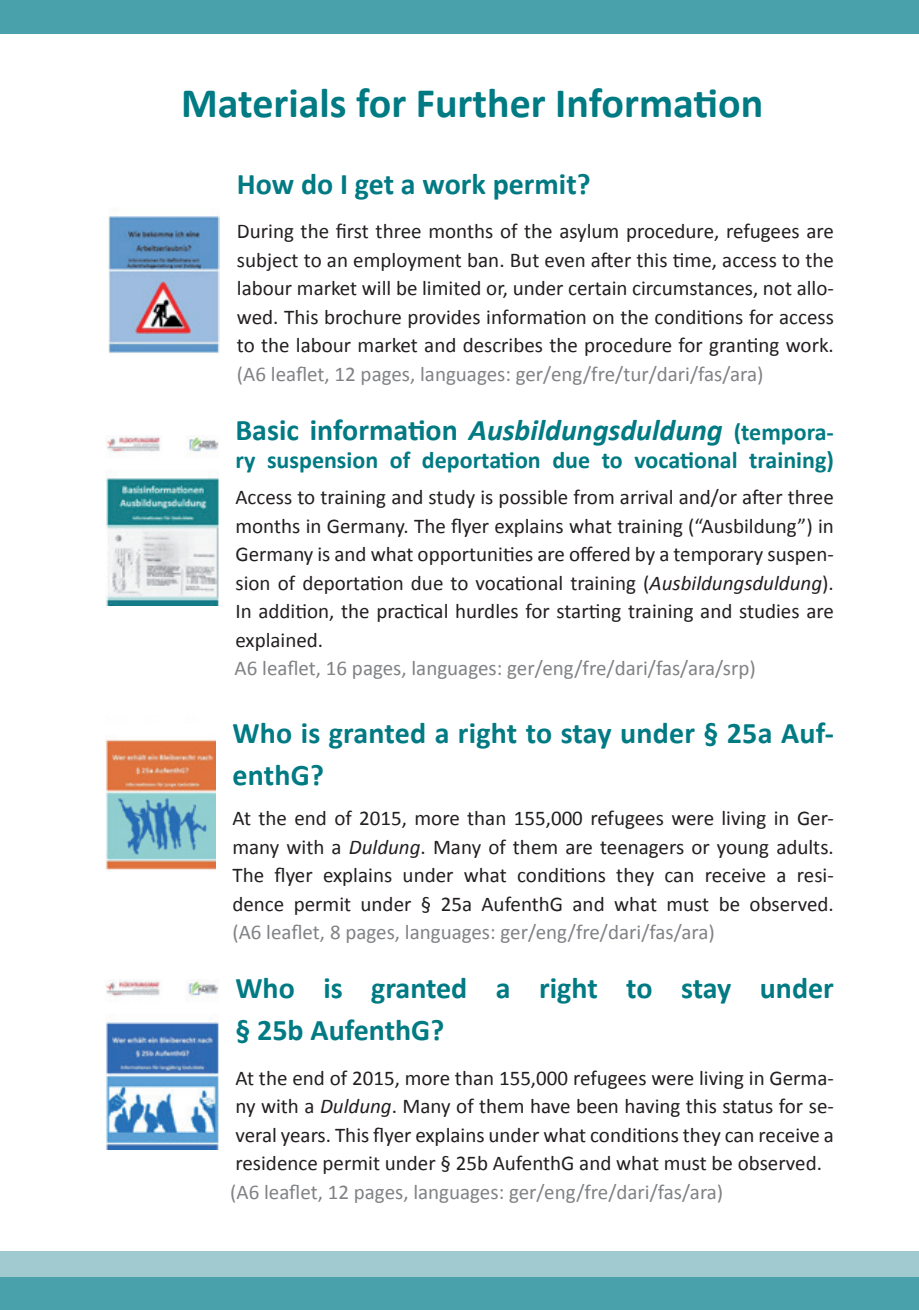
<style>
.page{position:relative;width:919px;height:1310px;background:#fff}
.page>*{position:absolute;margin:0;border:0;box-sizing:border-box;transform-origin:0 0}
.t1{font:700 42px "Calibri";color:#007a83}
.t2{font:700 30px/42px "Calibri";color:#007a83}
.t3{font:italic 700 30px "Calibri";color:#007a83}
.t4{font:700 24px "Calibri";color:#007a83}
.t5{font:21px/28.5px "Calibri";color:#231f20;text-align:justify}
.t6{font:21px "Calibri";color:#808285}
.s1{font-style:normal}
.s2{font-style:normal;font-size:24px}
.s3{font-style:italic}
</style>
<div class="page">
<div style="left:0;top:0;width:918px;height:34px;background:#49a2ab"></div>
<div style="left:0;top:1276px;width:918px;height:34px;background:#49a2ab"></div>
<div style="left:0;top:1251px;width:918px;height:25px;background:#a0c9d0"></div>
<img style="left:105px;top:436px;width:113px;height:169px">
<img style="left:108px;top:216px;width:112px;height:137px">
<img style="left:105px;top:738px;width:110px;height:132px">
<img style="left:105px;top:979px;width:113px;height:170px">
<h1 class="t1" style="left:181px;top:76px;width:583px">Materials for Further Information</h1>
<h2 class="t2" style="left:237px;top:163px;width:355px">How do I get a work permit?</h2>
<p class="t5" style="left:237px;top:217px;width:598px">During the first three months of the asylum procedure, refugees are subject to an employment ban. But even after this time, access to the labour market will be limited or, under certain circumstances, not allo&shy;wed. This brochure provides information on the conditions for access to the labour market and describes the procedure for granting work.</p>
<p class="t6" style="left:237px;top:361px;width:528px">(A6 leaflet, 12 pages, languages: ger/eng/fre/tur/dari/fas/ara)</p>
<h2 class="t3" style="left:235px;top:411px;width:600px"><span class="s1">Basic information</span> Ausbildungsduldung <span class="s2">(tempora-</span></h2>
<p class="t4" style="left:235px;top:445px;width:600px">ry suspension of deportation due to vocational training)</p>
<p class="t5" style="left:235px;top:483px;width:600px">Access to training and study is possible from arrival and/or after three months in Germany. The flyer explains what training (“Ausbildung”) in Germany is and what opportunities are offered by a temporary suspen&shy;sion of deportation due to vocational training (<span class="s3">Ausbildungsduldung</span>).<br>In addition, the practical hurdles for starting training and studies are explained.</p>
<p class="t6" style="left:235px;top:655px;width:522px">A6 leaflet, 16 pages, languages: ger/eng/fre/dari/fas/ara/srp)</p>
<h2 class="t2" style="left:232px;top:712px;width:603px">Who is granted a right to stay under § 25a Auf&shy;enthG?</h2>
<p class="t5" style="left:232px;top:804px;width:603px">At the end of 2015, more than 155,000 refugees were living in Ger&shy;many with a <span class="s3">Duldung</span>. Many of them are teenagers or young adults.<br>The flyer explains under what conditions they can receive a resi&shy;dence permit under § 25a AufenthG and what must be observed.</p>
<p class="t6" style="left:232px;top:919px;width:484px">(A6 leaflet, 8 pages, languages: ger/eng/fre/dari/fas/ara)</p>
<h2 class="t2" style="left:235px;top:967px;width:600px">Who is granted a right to stay under § 25b AufenthG?</h2>
<p class="t5" style="left:235px;top:1063px;width:600px">At the end of 2015, more than 155,000 refugees were living in Germa&shy;ny with a <span class="s3">Duldung</span>. Many of them have been having this status for se&shy;veral years. This flyer explains under what conditions they can receive a residence permit under § 25b AufenthG and what must be observed.</p>
<p class="t6" style="left:230px;top:1178px;width:494px">(A6 leaflet, 12 pages, languages: ger/eng/fre/dari/fas/ara)</p>
</div>
